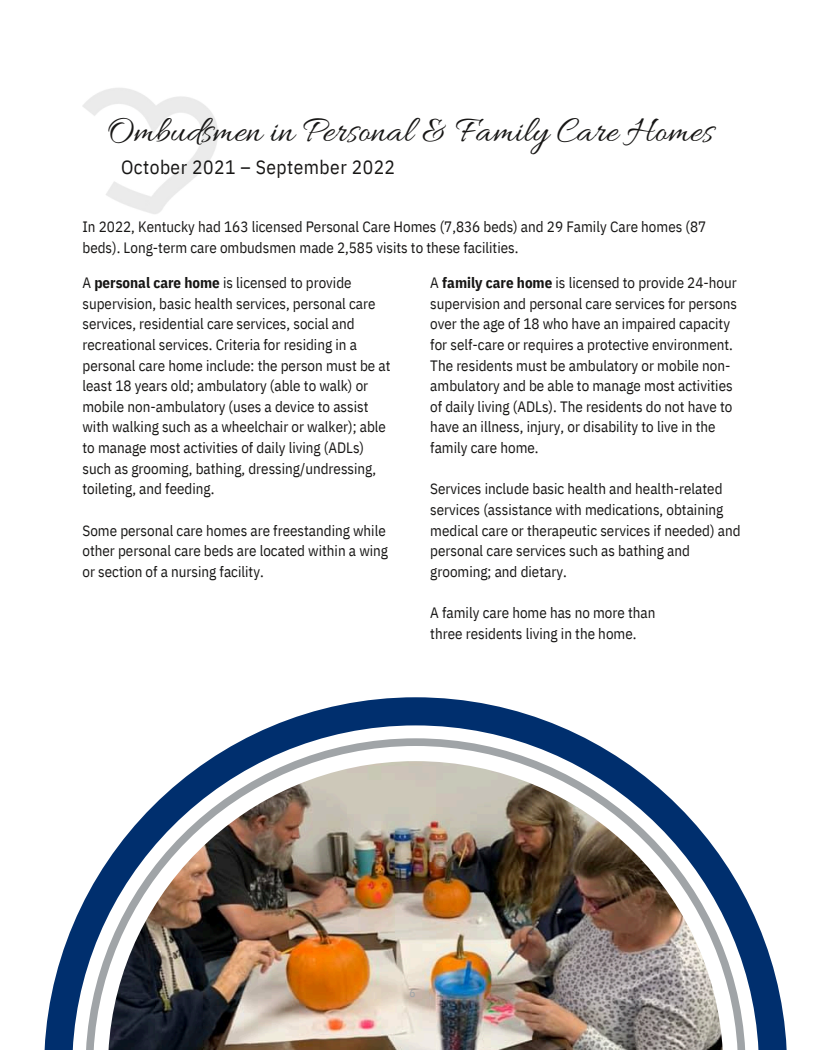
<style>
.page{position:relative;width:825px;height:1050px;background:#fff}
.page>*{position:absolute;margin:0;border:0;box-sizing:border-box;transform-origin:0 0}
.t1{font:37.5px "Allura";letter-spacing:.005em;color:#171615}
.t2{font:19.38px "IBM Plex Sans Cond";letter-spacing:.025em;color:#171615}
.t3{font:15px/20.6px "IBM Plex Sans Cond";color:#171615}
.t4{font:11.25px "IBM Plex Sans Cond";color:#a0a4a7}
.s1{font-weight:700}
</style>
<div class="page">
<svg style="left:44px;top:697px;width:743px;height:353px"></svg>
<svg style="left:85px;top:738px;width:661px;height:312px"></svg>
<img style="left:108px;top:761px;width:615px;height:289px">
<img style="left:82px;top:88px;width:136px;height:126px">
<h2 class="t1" style="left:107px;top:110px;width:608px">Ombudsmen in Personal &amp; Family Care Homes</h2>
<p class="t2" style="left:121px;top:154px;width:276px">October 2021 – September 2022</p>
<p class="t3" style="left:82px;top:216px;width:625px">In 2022, Kentucky had 163 licensed Personal Care Homes (7,836 beds) and 29 Family Care homes (87 beds). Long-term care ombudsmen made 2,585 visits to these facilities.</p>
<p class="t3" style="left:430px;top:272px;width:308px">A <span class="s1">family care home</span> is licensed to provide 24-hour supervision and personal care services for persons over the age of 18 who have an impaired capacity for self-care or requires a protective environment.<br>The residents must be ambulatory or mobile non&shy;ambulatory and be able to manage most activities of daily living (ADLs). The residents do not have to have an illness, injury, or disability to live in the family care home.</p>
<p class="t3" style="left:430px;top:478px;width:312px">Services include basic health and health-related services (assistance with medications, obtaining medical care or therapeutic services if needed) and personal care services such as bathing and grooming; and dietary.</p>
<p class="t3" style="left:430px;top:602px;width:227px">A family care home has no more than</p>
<p class="t3" style="left:430px;top:623px;width:208px">three residents living in the home.</p>
<p class="t3" style="left:82px;top:272px;width:310px">A <span class="s1">personal care home</span> is licensed to provide supervision, basic health services, personal care services, residential care services, social and recreational services. Criteria for residing in a personal care home include: the person must be at least 18 years old; ambulatory (able to walk) or mobile non-ambulatory (uses a device to assist with walking such as a wheelchair or walker); able to manage most activities of daily living (ADLs) such as grooming, bathing, dressing/undressing, toileting, and feeding.</p>
<p class="t3" style="left:82px;top:520px;width:307px">Some personal care homes are freestanding while other personal care beds are located within a wing or section of a nursing facility.</p>
<p class="t4" style="left:409px;top:985px;width:8px">6</p>
</div>
